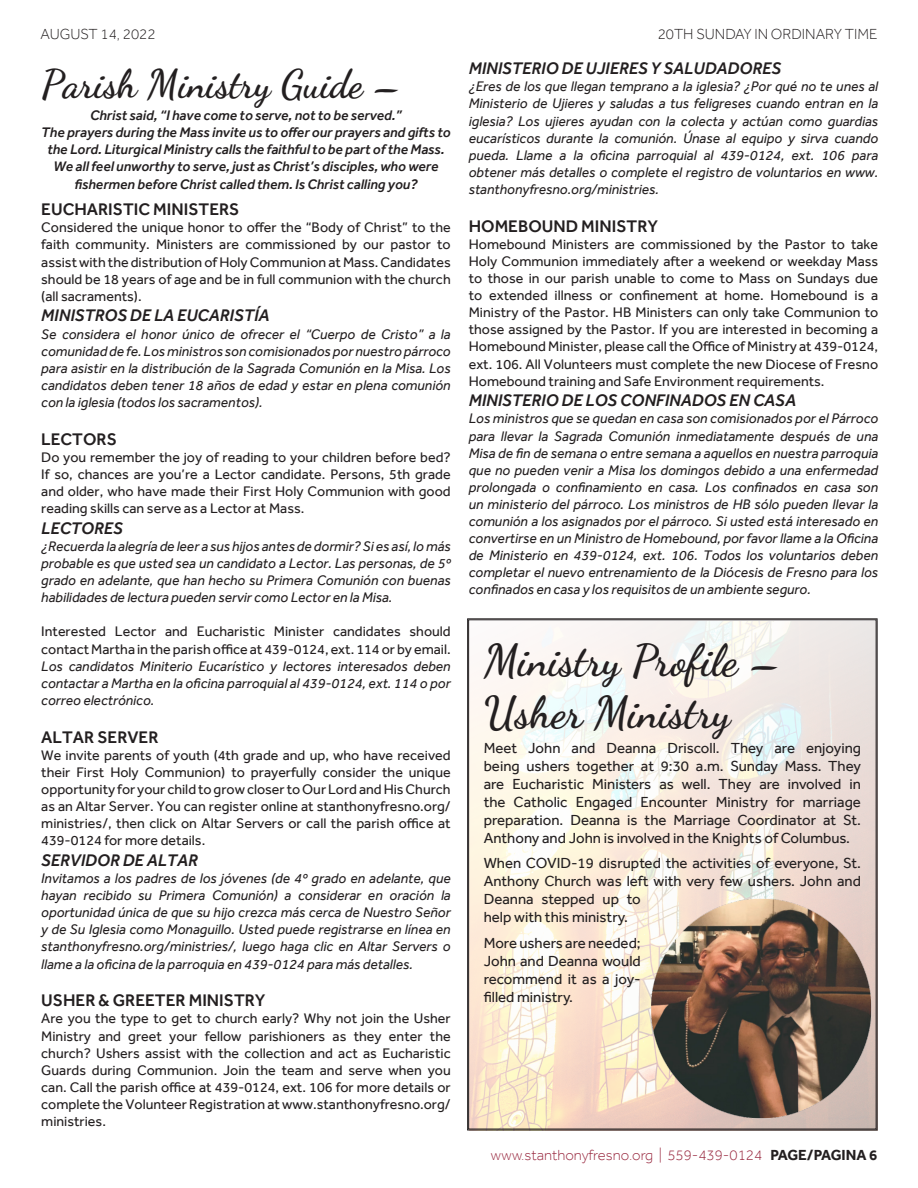
<style>
.page{position:relative;width:918px;height:1188px;background:#fff}
.page>*{position:absolute;margin:0;border:0;box-sizing:border-box;transform-origin:0 0}
.t1{font:700 43.5px "Dancing Script";color:#231f20}
.t2{font:700 39px "Dancing Script";color:#231f20}
.t3{font:italic 500 17.25px "Effra";color:#231f20}
.t4{font:500 17.25px "Effra";color:#231f20}
.t5{font:15px/18px "Effra";color:#231f20;text-align:justify}
.t6{font:300 15px "Effra";color:#98273e}
.t7{font:300 15px "Effra";color:#231f20}
.t8{font:italic 14.25px/17.1px "Effra";color:#231f20;text-align:justify}
.t9{font:14.25px/17.1px "Effra";color:#231f20;text-align:justify}
.t10{font:italic 500 14.25px/17.1px "Effra";color:#231f20;text-align:center}
.s1{font-weight:700;color:#231f20}
</style>
<div class="page">
<svg style="left:467px;top:618px;width:411px;height:513px"></svg>
<img style="left:641px;top:890px;width:237px;height:240px">
<p class="t7" style="left:40px;top:25px;width:117px">AUGUST 14, 2022</p>
<p class="t7" style="left:658px;top:25px;width:221px">20TH SUNDAY IN ORDINARY TIME</p>
<p class="t2" style="left:41px;top:54px;width:363px">Parish Ministry Guide –</p>
<p class="t10" style="left:41px;top:107px;width:411px">Christ said, “I have come to serve, not to be served.”<br>The prayers during the Mass invite us to offer our prayers and gifts to the Lord. Liturgical Ministry calls the faithful to be part of the Mass.<br>We all feel unworthy to serve, just as Christ’s disciples, who were fishermen before Christ called them. Is Christ calling you?</p>
<p class="t4" style="left:41px;top:199px;width:200px">EUCHARISTIC MINISTERS</p>
<p class="t9" style="left:41px;top:219px;width:411px">Considered the unique honor to offer the “Body of Christ” to the faith community. Ministers are commissioned by our pastor to assist with the distribution of Holy Communion at Mass. Candidates should be 18 years of age and be in full communion with the church (all sacraments).</p>
<p class="t3" style="left:41px;top:305px;width:230px">MINISTROS DE LA EUCARISTÍA</p>
<p class="t8" style="left:41px;top:325px;width:411px">Se considera el honor único de ofrecer el “Cuerpo de Cristo” a la comunidad de fe. Los ministros son comisionados por nuestro párroco para asistir en la distribución de la Sagrada Comunión en la Misa. Los candidatos deben tener 18 años de edad y estar en plena comunión con la iglesia (todos los sacramentos).</p>
<p class="t4" style="left:41px;top:429px;width:77px">LECTORS</p>
<p class="t9" style="left:41px;top:448px;width:411px">Do you remember the joy of reading to your children before bed?<br>If so, chances are you’re a Lector candidate. Persons, 5th grade and older, who have made their First Holy Communion with good reading skills can serve as a Lector at Mass.</p>
<p class="t3" style="left:41px;top:518px;width:83px">LECTORES</p>
<p class="t8" style="left:41px;top:538px;width:411px">¿Recuerda la alegría de leer a sus hijos antes de dormir? Si es así, lo más probable es que usted sea un candidato a Lector. Las personas, de 5º grado en adelante, que han hecho su Primera Comunión con buenas habilidades de lectura pueden servir como Lector en la Misa.</p>
<p class="t9" style="left:41px;top:623px;width:411px">Interested Lector and Eucharistic Minister candidates should contact Martha in the parish office at 439-0124, ext. 114 or by email.</p>
<p class="t8" style="left:41px;top:657px;width:411px">Los candidatos Miniterio Eucarístico y lectores interesados deben contactar a Martha en la oficina parroquial al 439-0124, ext. 114 o por correo electrónico.</p>
<p class="t4" style="left:41px;top:727px;width:119px">ALTAR SERVER</p>
<p class="t9" style="left:41px;top:746px;width:411px">We invite parents of youth (4th grade and up, who have received their First Holy Communion) to prayerfully consider the unique opportunity for your child to grow closer to Our Lord and His Church as an Altar Server. You can register online at stanthonyfresno.org/ ministries/, then click on Altar Servers or call the parish office at 439-0124 for more details.</p>
<p class="t3" style="left:41px;top:850px;width:158px">SERVIDOR DE ALTAR</p>
<p class="t8" style="left:41px;top:870px;width:411px">Invitamos a los padres de los jóvenes (de 4º grado en adelante, que hayan recibido su Primera Comunión) a considerar en oración la oportunidad única de que su hijo crezca más cerca de Nuestro Señor y de Su Iglesia como Monaguillo. Usted puede registrarse en línea en stanthonyfresno.org/ministries/, luego haga clic en Altar Servers o llame a la oficina de la parroquia en 439-0124 para más detalles.</p>
<p class="t4" style="left:41px;top:990px;width:226px">USHER &amp; GREETER MINISTRY</p>
<p class="t9" style="left:41px;top:1010px;width:411px">Are you the type to get to church early? Why not join the Usher Ministry and greet your fellow parishioners as they enter the church? Ushers assist with the collection and act as Eucharistic Guards during Communion. Join the team and serve when you can. Call the parish office at 439-0124, ext. 106 for more details or complete the Volunteer Registration at www.stanthonyfresno.org/ ministries.</p>
<p class="t3" style="left:469px;top:58px;width:314px">MINISTERIO DE UJIERES Y SALUDADORES</p>
<p class="t8" style="left:469px;top:78px;width:411px">¿Eres de los que llegan temprano a la iglesia? ¿Por qué no te unes al Ministerio de Ujieres y saludas a tus feligreses cuando entran en la iglesia? Los ujieres ayudan con la colecta y actúan como guardias eucarísticos durante la comunión. Únase al equipo y sirva cuando pueda. Llame a la oficina parroquial al 439-0124, ext. 106 para obtener más detalles o complete el registro de voluntarios en www. stanthonyfresno.org/ministries.</p>
<p class="t4" style="left:469px;top:216px;width:191px">HOMEBOUND MINISTRY</p>
<p class="t9" style="left:469px;top:235px;width:411px">Homebound Ministers are commissioned by the Pastor to take Holy Communion immediately after a weekend or weekday Mass to those in our parish unable to come to Mass on Sundays due to extended illness or confinement at home. Homebound is a Ministry of the Pastor. HB Ministers can only take Communion to those assigned by the Pastor. If you are interested in becoming a Homebound Minister, please call the Office of Ministry at 439-0124, ext. 106. All Volunteers must complete the new Diocese of Fresno Homebound training and Safe Environment requirements.</p>
<p class="t3" style="left:469px;top:390px;width:329px">MINISTERIO DE LOS CONFINADOS EN CASA</p>
<p class="t8" style="left:469px;top:410px;width:411px">Los ministros que se quedan en casa son comisionados por el Párroco para llevar la Sagrada Comunión inmediatamente después de una Misa de fin de semana o entre semana a aquellos en nuestra parroquia que no pueden venir a Misa los domingos debido a una enfermedad prolongada o confinamiento en casa. Los confinados en casa son un ministerio del párroco. Los ministros de HB sólo pueden llevar la comunión a los asignados por el párroco. Si usted está interesado en convertirse en un Ministro de Homebound, por favor llame a la Oficina de Ministerio en 439-0124, ext. 106. Todos los voluntarios deben completar el nuevo entrenamiento de la Diócesis de Fresno para los confinados en casa y los requisitos de un ambiente seguro.</p>
<p class="t1" style="left:484px;top:627px;width:300px">Ministry Profile –</p>
<p class="t1" style="left:484px;top:679px;width:248px">Usher Ministry</p>
<p class="t5" style="left:484px;top:738px;width:379px">Meet John and Deanna Driscoll. They are enjoying being ushers together at 9:30 a.m. Sunday Mass. They are Eucharistic Ministers as well. They are involved in the Catholic Engaged Encounter Ministry for marriage preparation. Deanna is the Marriage Coordinator at St.<br>Anthony and John is involved in the Knights of Columbus.</p>
<p class="t5" style="left:484px;top:854px;width:379px;text-align:left">When COVID-19 disrupted the activities of everyone, St.<br>Anthony Church was left with very few ushers. John and Deanna stepped up to<br>help with this ministry.</p>
<p class="t5" style="left:484px;top:933px;width:159px">More ushers are needed; John and Deanna would recommend it as a joy&shy;filled ministry.</p>
<p class="t6" style="left:491px;top:1146px;width:388px">www.stanthonyfresno.org | 559-439-0124 <span class="s1">PAGE/PAGINA 6</span></p>
</div>
